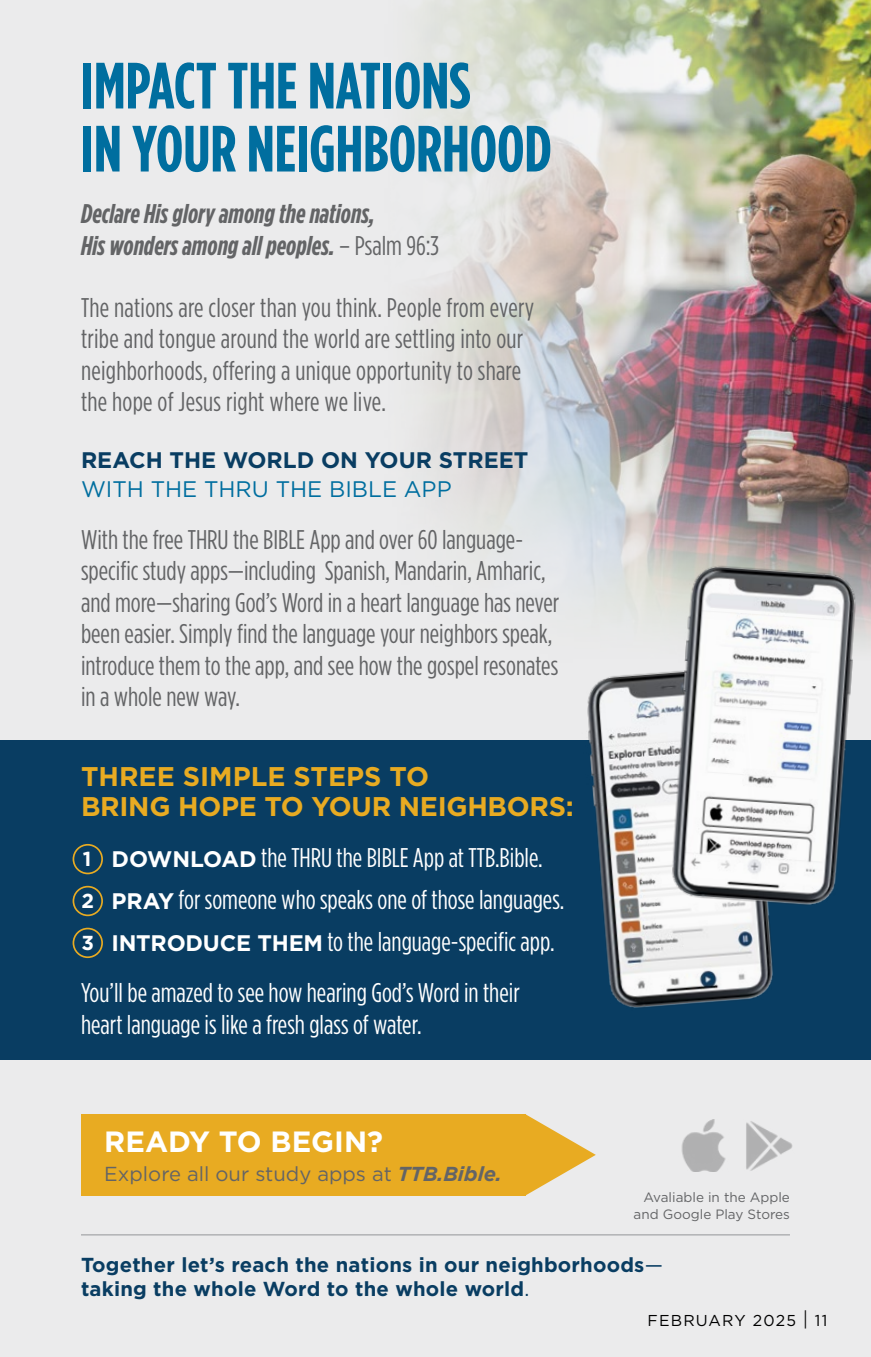
<style>
.page{position:relative;width:871px;height:1357px;background:#ebebec}
.page>*{position:absolute;margin:0;border:0;box-sizing:border-box;transform-origin:0 0}
.t1{font:700 65.25px/63px "Gotham Condensed";color:#006e9f}
.t2{font:700 29.25px "Gotham";color:#fff}
.t3{font:27px/31.5px "Gotham Condensed";color:#636466}
.t4{font:27px/41.6px "Gotham Condensed";color:#fff}
.t5{font:italic 700 27px/31.5px "Gotham Condensed";color:#636466}
.t6{font:700 27px/29.2px "Gotham";letter-spacing:-.01em;color:#e8ab22}
.t7{font:700 22.5px "Gotham";color:#093d62}
.t8{font:22.5px "Gotham";color:#006e9f}
.t9{font:700 20.25px/24.3px "Gotham";letter-spacing:.01em;color:#093d62}
.t10{font:20.25px "Gotham";color:#636466}
.t11{font:700 20.25px/41.9px "Gotham";color:#fff}
.t12{font:15.75px "Gotham";letter-spacing:.075em;color:#000}
.t13{font:13.5px/16.2px "Gotham";color:#636466;text-align:right}
.s1{font-weight:400;font-style:normal}
.s2{font-family:"Gotham";font-weight:700;font-size:22.5px}
.s3{font-weight:700;font-style:italic}
.s4{font-weight:400}
.s5{font-size:19.8px}
</style>
<div class="page">
<img style="left:425px;top:0;width:446px;height:646px">
<div style="left:0;top:741px;width:871px;height:319px;background:#093d62"></div>
<img style="left:681px;top:1120px;width:45px;height:51px">
<img style="left:746px;top:1121px;width:47px;height:50px">
<div style="left:73px;top:844px;width:30px;height:30px;border:2px solid #e8ab22;border-radius:50%"></div>
<div style="left:73px;top:886px;width:30px;height:30px;border:2px solid #e8ab22;border-radius:50%"></div>
<div style="left:73px;top:928px;width:30px;height:30px;border:2px solid #e8ab22;border-radius:50%"></div>
<hr style="left:81px;top:1234px;width:709px;height:1px;background:#939598">
<img style="left:571px;top:672px;width:202px;height:336px">
<img style="left:665px;top:556px;width:200px;height:360px">
<div style="left:81px;top:1114px;width:444px;height:82px;background:#e8ab22"></div>
<svg style="left:525px;top:1114px;width:71px;height:82px"></svg>
<h1 class="t1" style="left:81px;top:54px;width:472px">IMPACT THE NATIONS<br>IN YOUR NEIGHBORHOOD</h1>
<p class="t5" style="left:81px;top:198px;width:359px">Declare His glory among the nations,<br>His wonders among all peoples. <span class="s1">– Psalm 96:3</span></p>
<p class="t3" style="left:81px;top:291px;width:455px">The nations are closer than you think. People from every tribe and tongue around the world are settling into our neighborhoods, offering a unique opportunity to share the hope of Jesus right where we live.</p>
<p class="t7" style="left:81px;top:445px;width:449px">REACH THE WORLD ON YOUR STREET</p>
<p class="t8" style="left:81px;top:475px;width:372px">WITH THE THRU THE BIBLE APP</p>
<p class="t3" style="left:81px;top:523px;width:480px">With the free THRU the BIBLE App and over 60 language&shy;specific study apps—including Spanish, Mandarin, Amharic, and more—sharing God’s Word in a heart language has never been easier. Simply find the language your neighbors speak, introduce them to the app, and see how the gospel resonates in a whole new way.</p>
<p class="t6" style="left:81px;top:762px;width:494px">THREE SIMPLE STEPS TO<br>BRING HOPE TO YOUR NEIGHBORS:</p>
<p class="t4" style="left:111px;top:837px;width:454px"><span class="s2">DOWNLOAD</span> the THRU the BIBLE App at TTB.Bible.<br><span class="s2">PRAY</span> for someone who speaks one of those languages.<br><span class="s2">INTRODUCE THEM</span> to the language-specific app.</p>
<p class="t4" style="left:81px;top:977px;width:440px;line-height:31.5px">You’ll be amazed to see how hearing God’s Word in their heart language is like a fresh glass of water.</p>
<p class="t11" style="left:81px;top:838px;width:14px">1<br>2<br>3</p>
<p class="t2" style="left:104px;top:1122px;width:280px">READY TO BEGIN?</p>
<p class="t10" style="left:104px;top:1160px;width:399px">Explore all our study apps at <span class="s3">TTB.Bible.</span></p>
<p class="t13" style="left:633px;top:1189px;width:158px">Avaliable in the Apple and Google Play Stores</p>
<p class="t9" style="left:81px;top:1252px;width:583px">Together let’s reach the nations in our neighborhoods<span class="s4">— </span>taking the whole Word to the whole world<span class="s4">.</span></p>
<p class="t12" style="left:647px;top:1310px;width:181px">FEBRUARY 2025 <span class="s5">|</span> 11</p>
</div>
